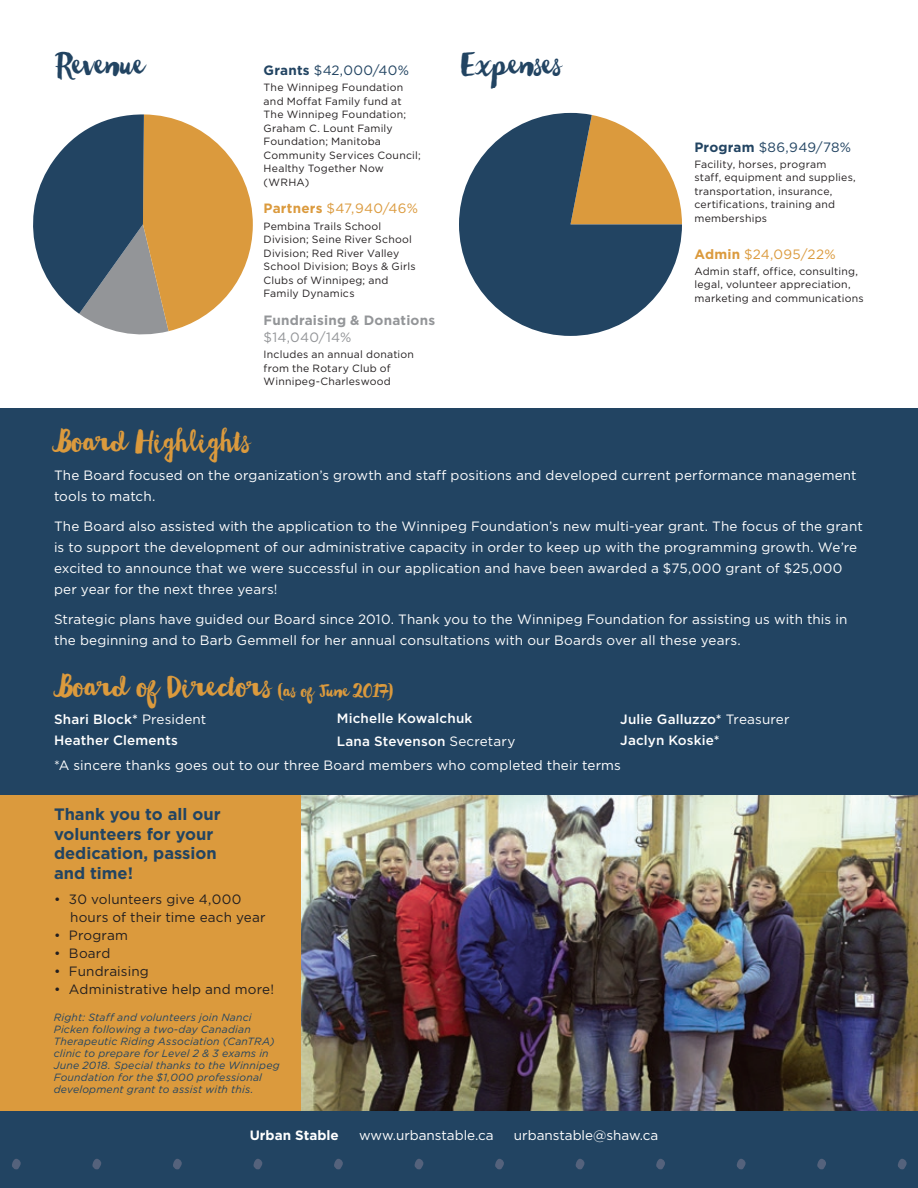
<style>
.page{position:relative;width:918px;height:1188px;background:#fff}
.page>*{position:absolute;margin:0;border:0;box-sizing:border-box;transform-origin:0 0}
.t1{font:82.95px "Wanderlust Letters";color:#54627c}
.t2{font:36px "Wanderlust Letters";letter-spacing:.01em;color:#db9a3d}
.t3{font:36px "Wanderlust Letters";letter-spacing:.005em;color:#224462}
.t4{font:700 16.5px/19.8px "Gotham";color:#224462}
.t5{font:13.5px/21px "Gotham";letter-spacing:.01em;color:#fff}
.t6{font:500 13.5px "Gotham";letter-spacing:.01em;color:#fff}
.t7{font:13.5px/18px "Gotham";letter-spacing:.01em;color:#231f20}
.t8{font:13.5px "Gotham";letter-spacing:.02em;color:#224462}
.t9{font:13.5px "Gotham";letter-spacing:.02em;color:#db9a3d}
.t10{font:700 13.5px "Gotham";letter-spacing:.015em;color:#939598}
.t11{font:13.5px "Gotham";letter-spacing:.015em;color:#939598}
.t12{font:700 13.5px "Gotham";color:#fff}
.t13{font:10.5px/13.5px "Gotham";letter-spacing:.02em;color:#231f20}
.t14{font:italic 10.5px/12px "Gotham";letter-spacing:.02em;color:#224462}
.s1{font-weight:700}
.s2{font-size:21px}
.s3{font-weight:400}
</style>
<div class="page">
<div style="left:0;top:773px;width:388px;height:357px;background:#db9a3d"></div>
<img style="left:301px;top:795px;width:616px;height:317px">
<div style="left:0;top:408px;width:918px;height:387px;background:#224462"></div>
<div style="left:0;top:1112px;width:918px;height:76px;background:#224462"></div>
<svg style="left:917px;top:795px;width:1px;height:317px"></svg>
<svg style="left:33px;top:114px;width:220px;height:221px"></svg>
<svg style="left:459px;top:113px;width:223px;height:223px;fill:#224462"></svg>
<h2 class="t3" style="left:54px;top:42px;width:89px">Revenue</h2>
<h2 class="t3" style="left:459px;top:42px;width:102px">Expenses</h2>
<p class="t8" style="left:264px;top:63px;width:147px"><span class="s1">Grants</span> $42,000/40%</p>
<p class="t13" style="left:264px;top:81px;width:159px">The Winnipeg Foundation and Moffat Family fund at<br>The Winnipeg Foundation;<br>Graham C. Lount Family<br>Foundation; Manitoba<br>Community Services Council;<br>Healthy Together Now (WRHA)</p>
<p class="t9" style="left:264px;top:201px;width:156px"><span class="s1">Partners</span> $47,940/46%</p>
<p class="t13" style="left:264px;top:219px;width:154px">Pembina Trails School<br>Division; Seine River School<br>Division; Red River Valley<br>School Division; Boys &amp; Girls<br>Clubs of Winnipeg; and<br>Family Dynamics</p>
<p class="t10" style="left:264px;top:313px;width:173px">Fundraising &amp; Donations</p>
<p class="t11" style="left:264px;top:330px;width:89px">$14,040/14%</p>
<p class="t13" style="left:264px;top:347px;width:152px">Includes an annual donation from the Rotary Club of<br>Winnipeg-Charleswood</p>
<p class="t8" style="left:694px;top:139px;width:158px"><span class="s1">Program</span> $86,949/78%</p>
<p class="t13" style="left:694px;top:157px;width:163px">Facility, horses, program<br>staff, equipment and supplies, transportation, insurance, certifications, training and memberships</p>
<p class="t9" style="left:694px;top:246px;width:143px"><span class="s1">Admin</span> $24,095/22%</p>
<p class="t13" style="left:694px;top:264px;width:171px">Admin staff, office, consulting, legal, volunteer appreciation, marketing and communications</p>
<h2 class="t2" style="left:53px;top:418px;width:197px">Board Highlights</h2>
<p class="t5" style="left:54px;top:464px;width:804px">The Board focused on the organization’s growth and staff positions and developed current performance management tools to match.</p>
<p class="t5" style="left:54px;top:515px;width:810px">The Board also assisted with the application to the Winnipeg Foundation’s new multi-year grant. The focus of the grant is to support the development of our administrative capacity in order to keep up with the programming growth. We’re excited to announce that we were successful in our application and have been awarded a $75,000 grant of $25,000 per year for the next three years!</p>
<p class="t5" style="left:54px;top:608px;width:795px">Strategic plans have guided our Board since 2010. Thank you to the Winnipeg Foundation for assisting us with this in the beginning and to Barb Gemmell for her annual consultations with our Boards over all these years.</p>
<h2 class="t2" style="left:54px;top:664px;width:341px">Board of Directors <span class="s2">(as of June 2017)</span></h2>
<p class="t6" style="left:54px;top:712px;width:154px">Shari Block* <span class="s3">President</span></p>
<p class="t6" style="left:337px;top:711px;width:137px">Michelle Kowalchuk</p>
<p class="t6" style="left:620px;top:712px;width:171px">Julie Galluzzo* <span class="s3">Treasurer</span></p>
<p class="t6" style="left:54px;top:732px;width:126px">Heather Clements</p>
<p class="t6" style="left:337px;top:734px;width:180px">Lana Stevenson <span class="s3">Secretary</span></p>
<p class="t6" style="left:620px;top:732px;width:101px">Jaclyn Koskie*</p>
<p class="t5" style="left:54px;top:754px;width:569px">*A sincere thanks goes out to our three Board members who completed their terms</p>
<p class="t4" style="left:54px;top:804px;width:168px">Thank you to all our volunteers for your dedication, passion and time!</p>
<p class="t7" style="left:70px;top:890px;width:197px;text-indent:-16px">• 30 volunteers give 4,000 hours of their time each year</p>
<p class="t7" style="left:54px;top:926px;width:75px">• Program</p>
<p class="t7" style="left:54px;top:944px;width:58px">• Board</p>
<p class="t7" style="left:54px;top:962px;width:96px">• Fundraising</p>
<p class="t7" style="left:54px;top:980px;width:222px">• Administrative help and more!</p>
<p class="t14" style="left:54px;top:1012px;width:227px">Right: Staff and volunteers join Nanci Picken following a two-day Canadian Therapeutic Riding Association (CanTRA) clinic to prepare for Level 2 &amp; 3 exams in June 2018. Special thanks to the Winnipeg Foundation for the $1,000 professional development grant to assist with this.</p>
<p class="t12" style="left:250px;top:1128px;width:91px">Urban Stable</p>
<p class="t5" style="left:359px;top:1125px;width:136px">www.urbanstable.ca</p>
<p class="t5" style="left:514px;top:1125px;width:146px">urbanstable@shaw.ca</p>
<h1 class="t1" style="left:11px;top:1109px;width:898px">· · · · · · · · · · · ·</h1>
</div>
